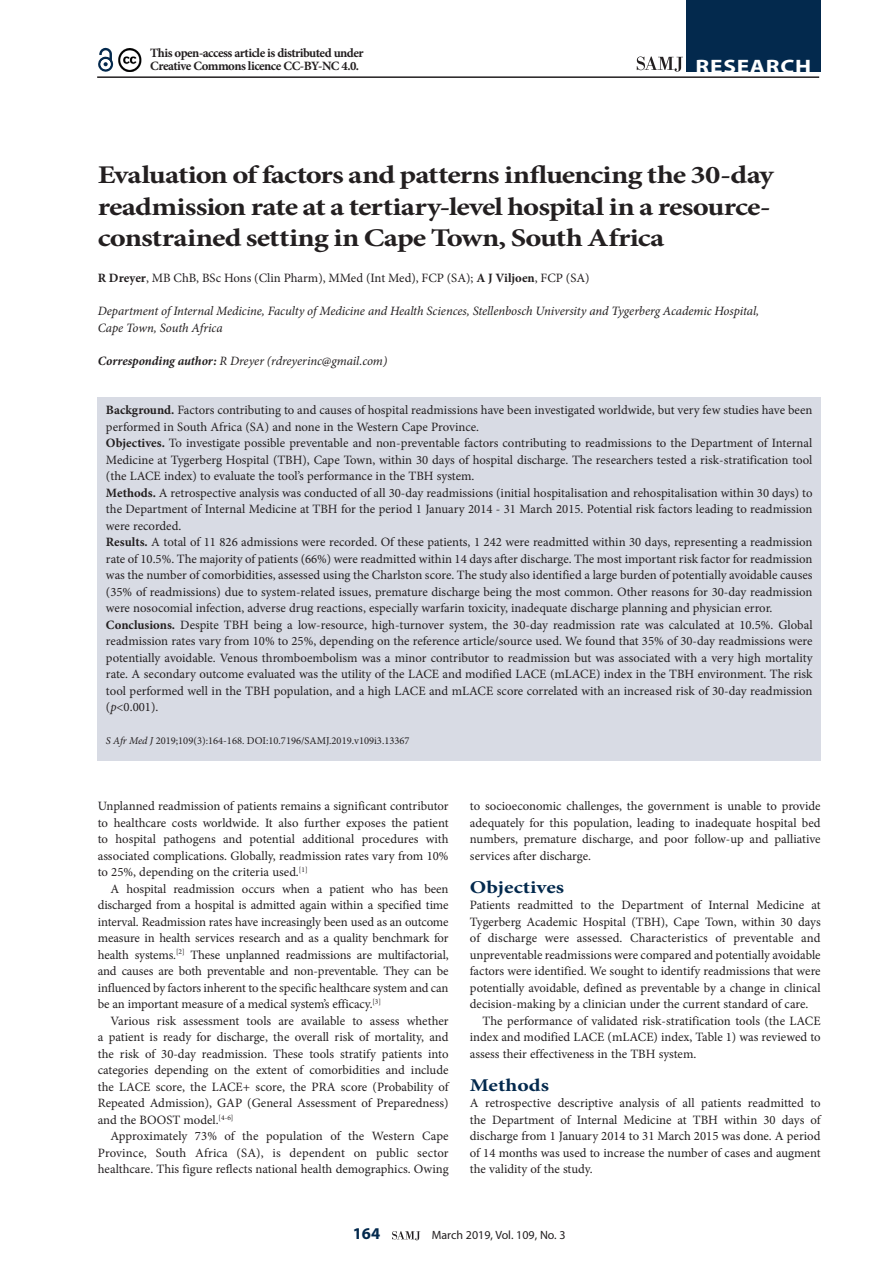
<style>
.page{position:relative;width:893px;height:1263px;background:#fff}
.page>*{position:absolute;margin:0;border:0;box-sizing:border-box;transform-origin:0 0}
.A_HEAD{font:700 25.5px/31.5px "Minion Pro";letter-spacing:-.03em;color:#231f20;scale:1.2 1}
.t1{font:700 19.5px "Myriad Pro";letter-spacing:.03em;color:#fff;scale:1.2 1}
.B_HEAD{font:700 18px "Minion Pro";color:#03294d;scale:1.2 1}
.t2{font:700 16.5px "Myriad Pro";color:#03294d}
.BODY_TEXT_1ST_PARAGR{font:12.75px/16.5px "Minion Pro";color:#231f20;text-align:justify}
.BODY_TEXT_INDENT{font:12.75px/16.5px "Minion Pro";letter-spacing:-.005em;color:#231f20;text-align:justify}
.AUTHORS_DETAILS{font:italic 12.75px/16.5px "Minion Pro";letter-spacing:-.005em;color:#231f20}
.BODY_TEXT_1ST_PARAGR-2{font:700 12.75px/13.5px "Minion Pro";letter-spacing:-.04em;color:#231f20}
.AUTHORS_NAME{font:12.75px "Minion Pro";color:#231f20}
.CORRESPONDING_AUTHOR{font:italic 12.75px "Minion Pro";letter-spacing:-.005em;color:#231f20}
.t3{font:12px "Myriad Pro";color:#231f20}
.CITELINE{font:10.5px "Minion Pro";color:#231f20}
.s1{font-weight:700}
.s2{font-style:italic}
</style>
<div class="page">
<svg style="left:392px;top:1231px;width:28px;height:9px"></svg>
<hr style="left:97px;top:76px;width:722px;height:2px;background:#231f20">
<div style="left:686px;top:0;width:135px;height:72px;background:#03294d"></div>
<svg style="left:637px;top:57px;width:46px;height:15px"></svg>
<svg style="left:98px;top:47px;width:16px;height:25px"></svg>
<img style="left:118px;top:48px;width:24px;height:23px">
<div style="left:97px;top:398px;width:724px;height:363px;background:#d8dbe4"></div>
<p class="BODY_TEXT_1ST_PARAGR-2" style="left:150px;top:46px;width:215px">This open-access article is distributed under<br>Creative Commons licence CC-BY-NC 4.0.</p>
<h2 class="t1" style="left:696px;top:54px;width:98px">RESEARCH</h2>
<h1 class="A_HEAD" style="left:98px;top:159px;width:565px">Evaluation of factors and patterns influencing the 30-day readmission rate at a tertiary-level hospital in a resource&shy;constrained setting in Cape Town, South Africa</h1>
<p class="AUTHORS_NAME" style="left:98px;top:269px;width:493px"><span class="s1">R Dreyer</span>, MB ChB, BSc Hons (Clin Pharm), MMed (Int Med), FCP (SA); <span class="s1">A J Viljoen</span>, FCP (SA)</p>
<p class="AUTHORS_DETAILS" style="left:98px;top:303px;width:663px">Department of Internal Medicine, Faculty of Medicine and Health Sciences, Stellenbosch University and Tygerberg Academic Hospital,<br>Cape Town, South Africa</p>
<p class="CORRESPONDING_AUTHOR" style="left:98px;top:352px;width:291px"><span class="s1">Corresponding author:</span> R Dreyer (rdreyerinc@gmail.com)</p>
<p class="BODY_TEXT_1ST_PARAGR" style="left:106px;top:402px;width:708px"><span class="s1">Background.</span> Factors contributing to and causes of hospital readmissions have been investigated worldwide, but very few studies have been performed in South Africa (SA) and none in the Western Cape Province.</p>
<p class="BODY_TEXT_1ST_PARAGR" style="left:106px;top:435px;width:708px"><span class="s1">Objectives.</span> To investigate possible preventable and non-preventable factors contributing to readmissions to the Department of Internal Medicine at Tygerberg Hospital (TBH), Cape Town, within 30 days of hospital discharge. The researchers tested a risk-stratification tool (the LACE index) to evaluate the tool’s performance in the TBH system.</p>
<p class="BODY_TEXT_1ST_PARAGR" style="left:106px;top:484px;width:708px"><span class="s1">Methods.</span> A retrospective analysis was conducted of all 30-day readmissions (initial hospitalisation and rehospitalisation within 30 days) to the Department of Internal Medicine at TBH for the period 1 January 2014 - 31 March 2015. Potential risk factors leading to readmission were recorded.</p>
<p class="BODY_TEXT_1ST_PARAGR" style="left:106px;top:534px;width:708px"><span class="s1">Results.</span> A total of 11 826 admissions were recorded. Of these patients, 1 242 were readmitted within 30 days, representing a readmission rate of 10.5%. The majority of patients (66%) were readmitted within 14 days after discharge. The most important risk factor for readmission was the number of comorbidities, assessed using the Charlston score. The study also identified a large burden of potentially avoidable causes (35% of readmissions) due to system-related issues, premature discharge being the most common. Other reasons for 30-day readmission were nosocomial infection, adverse drug reactions, especially warfarin toxicity, inadequate discharge planning and physician error.</p>
<p class="BODY_TEXT_1ST_PARAGR" style="left:106px;top:616px;width:708px"><span class="s1">Conclusions.</span> Despite TBH being a low-resource, high-turnover system, the 30-day readmission rate was calculated at 10.5%. Global readmission rates vary from 10% to 25%, depending on the reference article/source used. We found that 35% of 30-day readmissions were potentially avoidable. Venous thromboembolism was a minor contributor to readmission but was associated with a very high mortality rate. A secondary outcome evaluated was the utility of the LACE and modified LACE (mLACE) index in the TBH environment. The risk tool performed well in the TBH population, and a high LACE and mLACE score correlated with an increased risk of 30-day readmission (<span class="s2">p</span>&lt;0.001).</p>
<p class="CITELINE" style="left:106px;top:734px;width:305px"><span class="s2">S Afr Med J</span> 2019;109(3):164-168. DOI:10.7196/SAMJ.2019.v109i3.13367</p>
<p class="BODY_TEXT_1ST_PARAGR" style="left:98px;top:798px;width:352px">Unplanned readmission of patients remains a significant contributor to healthcare costs worldwide. It also further exposes the patient to hospital pathogens and potential additional procedures with associated complications. Globally, readmission rates vary from 10% to 25%, depending on the criteria used.<sup>[1]</sup></p>
<p class="BODY_TEXT_INDENT" style="left:98px;top:880px;width:352px;text-indent:13px">A hospital readmission occurs when a patient who has been discharged from a hospital is admitted again within a specified time interval. Readmission rates have increasingly been used as an outcome measure in health services research and as a quality benchmark for health systems.<sup>[2]</sup> These unplanned readmissions are multifactorial, and causes are both preventable and non-preventable. They can be influenced by factors inherent to the specific healthcare system and can be an important measure of a medical system’s efficacy.<sup>[3]</sup></p>
<p class="BODY_TEXT_INDENT" style="left:98px;top:1012px;width:352px;text-indent:13px">Various risk assessment tools are available to assess whether a patient is ready for discharge, the overall risk of mortality, and the risk of 30-day readmission. These tools stratify patients into categories depending on the extent of comorbidities and include the LACE score, the LACE+ score, the PRA score (Probability of Repeated Admission), GAP (General Assessment of Preparedness) and the BOOST model.<sup>[4-6]</sup></p>
<p class="BODY_TEXT_INDENT" style="left:98px;top:1128px;width:352px;text-indent:13px">Approximately 73% of the population of the Western Cape Province, South Africa (SA), is dependent on public sector healthcare. This figure reflects national health demographics. Owing</p>
<p class="BODY_TEXT_INDENT" style="left:470px;top:798px;width:352px">to socioeconomic challenges, the government is unable to provide adequately for this population, leading to inadequate hospital bed numbers, premature discharge, and poor follow-up and palliative services after discharge.</p>
<h2 class="B_HEAD" style="left:470px;top:874px;width:80px">Objectives</h2>
<p class="BODY_TEXT_1ST_PARAGR" style="left:470px;top:897px;width:352px">Patients readmitted to the Department of Internal Medicine at Tygerberg Academic Hospital (TBH), Cape Town, within 30 days of discharge were assessed. Characteristics of preventable and unpreventable readmissions were compared and potentially avoidable factors were identified. We sought to identify readmissions that were potentially avoidable, defined as preventable by a change in clinical decision‐making by a clinician under the current standard of care.</p>
<p class="BODY_TEXT_INDENT" style="left:470px;top:1012px;width:352px;text-indent:13px">The performance of validated risk-stratification tools (the LACE index and modified LACE (mLACE) index, Table 1) was reviewed to assess their effectiveness in the TBH system.</p>
<h2 class="B_HEAD" style="left:470px;top:1072px;width:67px">Methods</h2>
<p class="BODY_TEXT_1ST_PARAGR" style="left:470px;top:1095px;width:352px">A retrospective descriptive analysis of all patients readmitted to the Department of Internal Medicine at TBH within 30 days of discharge from 1 January 2014 to 31 March 2015 was done. A period of 14 months was used to increase the number of cases and augment the validity of the study.</p>
<p class="t2" style="left:353px;top:1223px;width:29px">164</p>
<p class="t3" style="left:432px;top:1228px;width:135px">March 2019, Vol. 109, No. 3</p>
</div>
